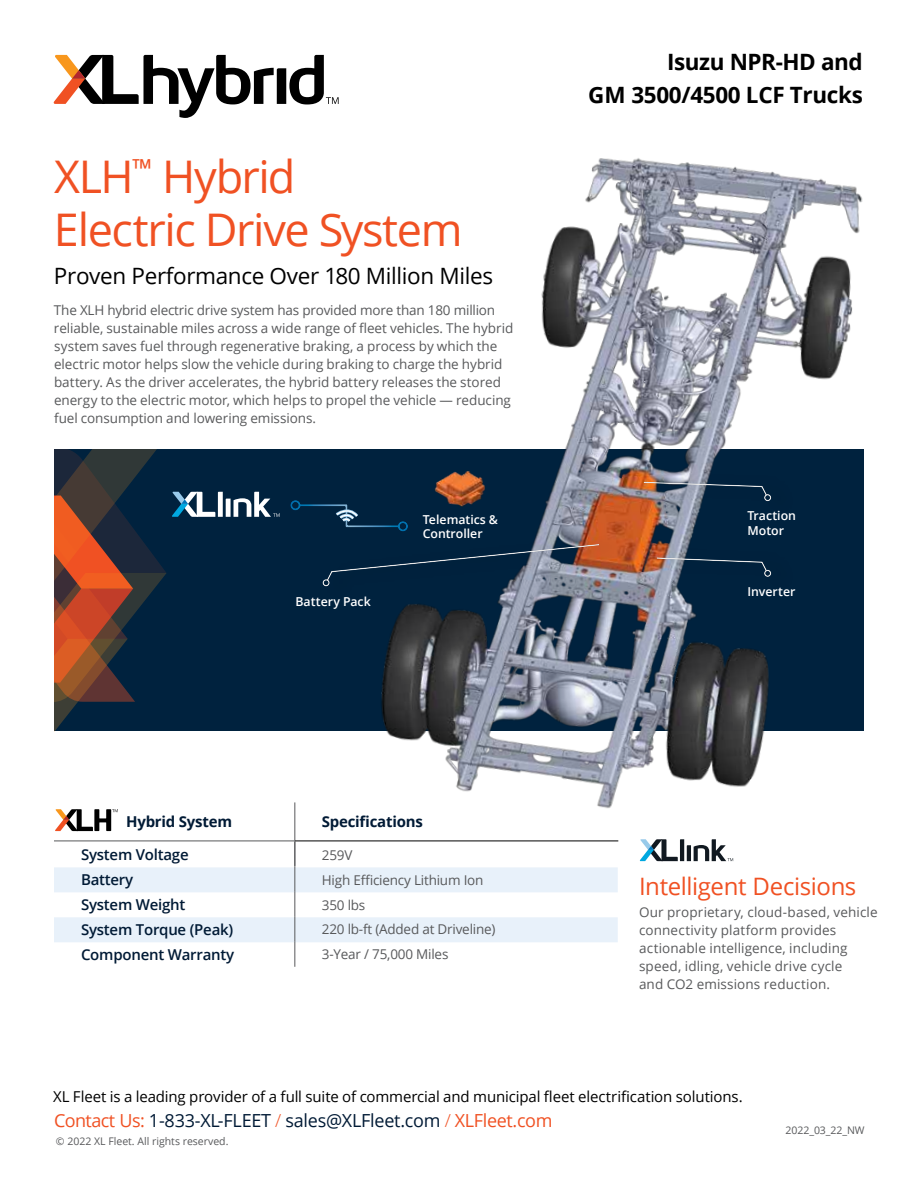
<style>
.page{position:relative;width:918px;height:1188px;background:#fff}
.page>*{position:absolute;margin:0;border:0;box-sizing:border-box;transform-origin:0 0}
.t1{font:45px/52.5px "Open Sans";letter-spacing:-.03em;color:#f05123}
.t2{font:24px "Open Sans";letter-spacing:-.015em;color:#f05123}
.t3{font:22.5px "Open Sans";letter-spacing:-.015em;color:#000}
.t4{font:700 22.5px/33px "Open Sans";letter-spacing:-.015em;color:#000;text-align:right}
.t5{font:18px "Open Sans";letter-spacing:-.015em;color:#001a35}
.t6{font:15px "Open Sans";letter-spacing:-.01em;color:#000}
.t7{font:600 15px "Open Sans";letter-spacing:-.015em;color:#001a35}
.t8{font:700 15px "Open Sans";letter-spacing:-.015em;color:#001a35}
.t9{font:13.5px/18px "Open Sans";letter-spacing:-.005em;color:#58595b}
.t10{font:600 12.3px/14.2px "Open Sans";color:#fff}
.t11{font:10.5px "Open Sans";color:#58595b}
.s1{color:#f05123}
.s2{font-weight:300;color:#f05123}
</style>
<div class="page">
<svg style="left:53px;top:55px;width:286px;height:63px"></svg>
<svg style="left:54px;top:867px;width:564px;height:96px;fill:#edf4fb"></svg>
<hr style="left:54px;top:841px;width:241px;height:1px;background:#58595b">
<svg style="left:295px;top:846px;width:1px;height:121px"></svg>
<svg style="left:55px;top:809px;width:63px;height:22px"></svg>
<img style="left:277px;top:158px;width:587px;height:688px">
<div style="left:645px;top:470px;width:153px;height:47px;background:#000;opacity:.25"></div>
<div style="left:643px;top:479px;width:130px;height:23px;background:#000;opacity:.1"></div>
<img style="left:427px;top:459px;width:72px;height:56px">
<div style="left:290px;top:497px;width:120px;height:35px;background:#000;opacity:.1"></div>
<svg style="left:297px;top:503px;width:104px;height:25px;background:#0f3451"></svg>
<div style="left:658px;top:546px;width:140px;height:46px;background:#000;opacity:.25"></div>
<div style="left:656px;top:555px;width:117px;height:23px;background:#000;opacity:.1"></div>
<div style="left:322px;top:533px;width:302px;height:69px;background:#000;opacity:.25"></div>
<div style="left:321px;top:542px;width:279px;height:45px;background:#000;opacity:.1"></div>
<svg style="left:640px;top:839px;width:93px;height:22px"></svg>
<svg style="left:54px;top:450px;width:226px;height:281px;background:#2a2f3c"></svg>
<h1 class="t1" style="left:54px;top:149px;width:410px">XLH<sup>™</sup> Hybrid<br>Electric Drive System</h1>
<h3 class="t3" style="left:54px;top:260px;width:441px">Proven Performance Over 180 Million Miles</h3>
<p class="t9" style="left:54px;top:301px;width:461px">The XLH hybrid electric drive system has provided more than 180 million reliable, sustainable miles across a wide range of fleet vehicles. The hybrid system saves fuel through regenerative braking, a process by which the electric motor helps slow the vehicle during braking to charge the hybrid battery. As the driver accelerates, the hybrid battery releases the stored energy to the electric motor, which helps to propel the vehicle — reducing fuel consumption and lowering emissions.</p>
<p class="t10" style="left:295px;top:594px;width:77px">Battery Pack</p>
<p class="t10" style="left:423px;top:512px;width:77px">Telematics &amp;<br>Controller</p>
<h3 class="t4" style="left:588px;top:45px;width:276px">Isuzu NPR-HD and<br>GM 3500/4500 LCF Trucks</h3>
<p class="t10" style="left:747px;top:509px;width:50px">Traction<br>Motor</p>
<p class="t10" style="left:747px;top:584px;width:50px">Inverter</p>
<p class="t8" style="left:126px;top:811px;width:107px">Hybrid System</p>
<p class="t8" style="left:322px;top:811px;width:103px">Specifications</p>
<p class="t7" style="left:81px;top:844px;width:109px">System Voltage</p>
<p class="t9" style="left:322px;top:845px;width:32px">259V</p>
<p class="t7" style="left:81px;top:869px;width:54px">Battery</p>
<p class="t9" style="left:322px;top:870px;width:163px">High Efficiency Lithium Ion</p>
<p class="t7" style="left:81px;top:894px;width:106px">System Weight</p>
<p class="t9" style="left:322px;top:895px;width:45px">350 lbs</p>
<p class="t7" style="left:81px;top:919px;width:154px">System Torque (Peak)</p>
<p class="t9" style="left:322px;top:920px;width:175px">220 lb-ft (Added at Driveline)</p>
<p class="t7" style="left:81px;top:944px;width:155px">Component Warranty</p>
<p class="t9" style="left:322px;top:945px;width:128px">3-Year / 75,000 Miles</p>
<h2 class="t2" style="left:639px;top:870px;width:219px">Intelligent Decisions</h2>
<p class="t9" style="left:639px;top:902px;width:240px">Our proprietary, cloud-based, vehicle connectivity platform provides actionable intelligence, including speed, idling, vehicle drive cycle<br>and CO2 emissions reduction.</p>
<p class="t6" style="left:53px;top:1086px;width:691px">XL Fleet is a leading provider of a full suite of commercial and municipal fleet electrification solutions.</p>
<h3 class="t5" style="left:54px;top:1109px;width:500px"><span class="s1">Contact Us:</span> 1-833-XL-FLEET <span class="s2">/</span> sales@XLFleet.com <span class="s2">/</span> <span class="s1">XLFleet.com</span></h3>
<p class="t11" style="left:56px;top:1134px;width:174px">© 2022 XL Fleet. All rights reserved.</p>
<p class="t11" style="left:786px;top:1123px;width:81px">2022_03_22_NW</p>
</div>
